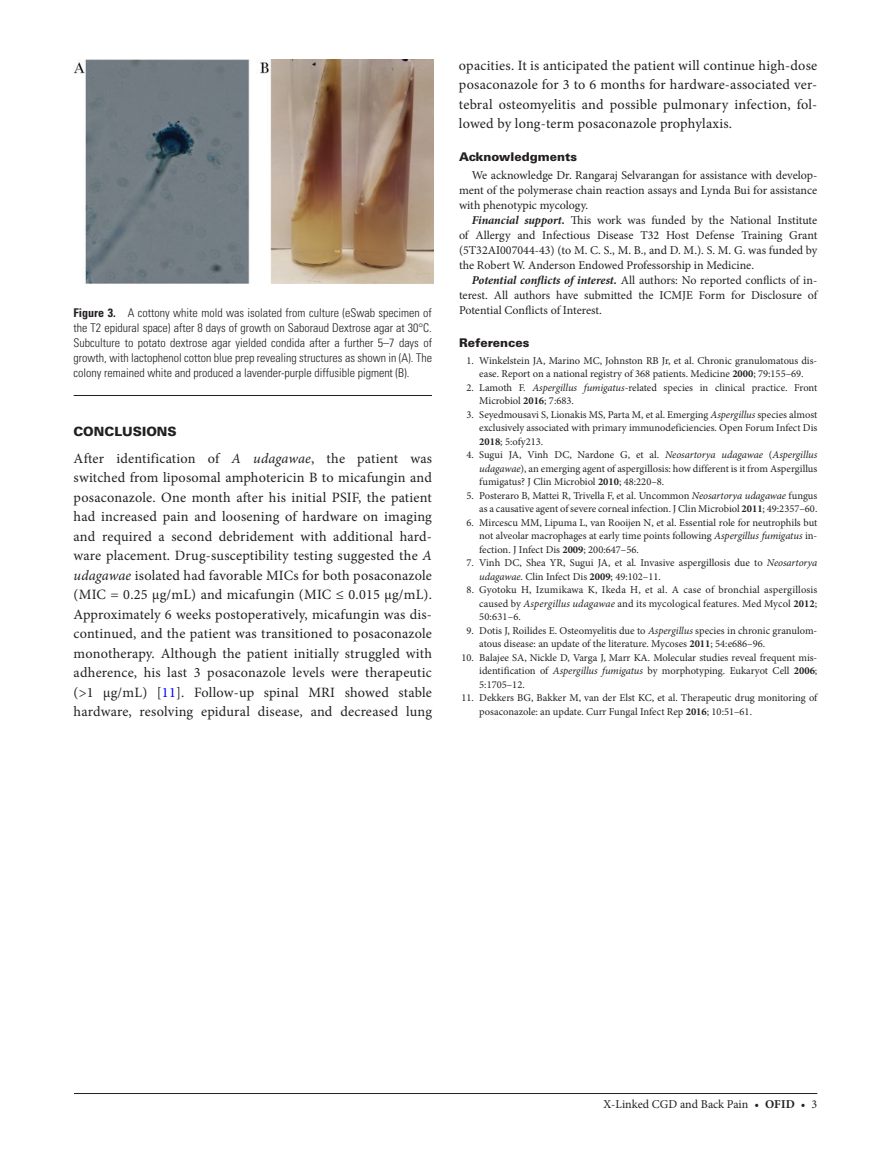
<style>
.page{position:relative;width:891px;height:1174px;background:#fff}
.page>*{position:absolute;margin:0;border:0;box-sizing:border-box;transform-origin:0 0}
.t1{font:14.25px/19.5px "Minion Pro";letter-spacing:.015em;color:#231f20;text-align:justify}
.t2{font:900 12.75px "Univers LT Std";color:#231f20}
.t3{font:12px/15px "Minion Pro";letter-spacing:-.005em;color:#231f20;text-align:justify}
.t4{font:300 condensed 12px/15px "Univers LT Std";color:#231f20;text-align:justify}
.t5{font:900 12px "Univers LT Std";color:#231f20}
.t6{font:10.5px/13.5px "Minion Pro";color:#231f20;text-align:justify}
.s1{font-weight:700}
.s2{font-style:italic}
.s3{color:#00f}
.s4{font-weight:700;font-style:italic}
</style>
<div class="page">
<hr style="left:74px;top:1093px;width:743px;height:1px;background:#231f20">
<hr style="left:74px;top:395px;width:358px;height:1px;background:#231f20">
<img style="left:74px;top:59px;width:360px;height:224px">
<p class="t4" style="left:74px;top:305px;width:360px"><span class="s1">Figure 3.</span> A cottony white mold was isolated from culture (eSwab specimen of the T2 epidural space) after 8 days of growth on Saboraud Dextrose agar at 30°C.<br>Subculture to potato dextrose agar yielded condida after a further 5–7 days of growth, with lactophenol cotton blue prep revealing structures as shown in (A). The colony remained white and produced a lavender-purple diffusible pigment (B).</p>
<p class="t2" style="left:74px;top:423px;width:105px">CONCLUSIONS</p>
<p class="t1" style="left:74px;top:449px;width:360px">After identification of <span class="s2">A udagawae</span>, the patient was switched from liposomal amphotericin B to micafungin and posaconazole. One month after his initial PSIF, the patient had increased pain and loosening of hardware on imaging and required a second debridement with additional hard&shy;ware placement. Drug-susceptibility testing suggested the <span class="s2">A udagawae</span> isolated had favorable MICs for both posaconazole (MIC = 0.25 μg/mL) and micafungin (MIC ≤ 0.015 μg/mL).<br>Approximately 6 weeks postoperatively, micafungin was dis&shy;continued, and the patient was transitioned to posaconazole monotherapy. Although the patient initially struggled with adherence, his last 3 posaconazole levels were therapeutic (&gt;1 μg/mL) [<span class="s3">11</span>]. Follow-up spinal MRI showed stable hardware, resolving epidural disease, and decreased lung</p>
<p class="t1" style="left:459px;top:55px;width:360px">opacities. It is anticipated the patient will continue high-dose posaconazole for 3 to 6 months for hardware-associated ver&shy;tebral osteomyelitis and possible pulmonary infection, fol&shy;lowed by long-term posaconazole prophylaxis.</p>
<p class="t5" style="left:459px;top:149px;width:120px">Acknowledgments</p>
<p class="t3" style="left:459px;top:168px;width:360px;text-indent:13px">We acknowledge Dr. Rangaraj Selvarangan for assistance with develop&shy;ment of the polymerase chain reaction assays and Lynda Bui for assistance with phenotypic mycology.</p>
<p class="t3" style="left:459px;top:213px;width:360px;text-indent:13px"><span class="s4">Financial support.</span> This work was funded by the National Institute of Allergy and Infectious Disease T32 Host Defense Training Grant (5T32AI007044-43) (to M. C. S., M. B., and D. M.). S. M. G. was funded by the Robert W. Anderson Endowed Professorship in Medicine.</p>
<p class="t3" style="left:459px;top:273px;width:360px;text-indent:13px"><span class="s4">Potential conflicts of interest.</span> All authors: No reported conflicts of in&shy;terest. All authors have submitted the ICMJE Form for Disclosure of Potential Conflicts of Interest.</p>
<p class="t5" style="left:459px;top:335px;width:72px">References</p>
<p class="t6" style="left:466px;top:354px;width:352px;text-align:center">1. Winkelstein JA, Marino MC, Johnston RB Jr, et al. Chronic granulomatous dis&shy;ease. Report on a national registry of 368 patients. Medicine <span class="s1">2000</span>; 79:155–69.</p>
<p class="t6" style="left:479px;top:381px;width:340px;text-indent:-13px">2. Lamoth F. <span class="s2">Aspergillus fumigatus</span>-related species in clinical practice. Front<br>Microbiol <span class="s1">2016</span>; 7:683.</p>
<p class="t6" style="left:479px;top:408px;width:340px;text-indent:-13px">3. Seyedmousavi S, Lionakis MS, Parta M, et al. Emerging <span class="s2">Aspergillus</span> species almost exclusively associated with primary immunodeficiencies. Open Forum Infect Dis <span class="s1">2018</span>; 5:ofy213.</p>
<p class="t6" style="left:479px;top:448px;width:340px;text-indent:-13px">4. Sugui JA, Vinh DC, Nardone G, et al. <span class="s2">Neosartorya udagawae</span> (<span class="s2">Aspergillus udagawae</span>), an emerging agent of aspergillosis: how different is it from Aspergillus fumigatus? J Clin Microbiol <span class="s1">2010</span>; 48:220–8.</p>
<p class="t6" style="left:467px;top:489px;width:352px;text-align:right">5. Posteraro B, Mattei R, Trivella F, et al. Uncommon <span class="s2">Neosartorya udagawae</span> fungus as a causative agent of severe corneal infection. J Clin Microbiol <span class="s1">2011</span>; 49:2357–60.</p>
<p class="t6" style="left:479px;top:516px;width:340px;text-indent:-13px">6. Mircescu MM, Lipuma L, van Rooijen N, et al. Essential role for neutrophils but not alveolar macrophages at early time points following <span class="s2">Aspergillus fumigatus</span> in&shy;fection. J Infect Dis <span class="s1">2009</span>; 200:647–56.</p>
<p class="t6" style="left:479px;top:556px;width:340px;text-indent:-13px">7. Vinh DC, Shea YR, Sugui JA, et al. Invasive aspergillosis due to <span class="s2">Neosartorya udagawae</span>. Clin Infect Dis <span class="s1">2009</span>; 49:102–11.</p>
<p class="t6" style="left:479px;top:583px;width:340px;text-indent:-13px">8. Gyotoku H, Izumikawa K, Ikeda H, et al. A case of bronchial aspergillosis caused by <span class="s2">Aspergillus udagawae</span> and its mycological features. Med Mycol <span class="s1">2012</span>; 50:631–6.</p>
<p class="t6" style="left:479px;top:624px;width:340px;text-indent:-13px">9. Dotis J, Roilides E. Osteomyelitis due to <span class="s2">Aspergillus</span> species in chronic granulom&shy;atous disease: an update of the literature. Mycoses <span class="s1">2011</span>; 54:e686–96.</p>
<p class="t6" style="left:479px;top:651px;width:340px;text-indent:-18px">10. Balajee SA, Nickle D, Varga J, Marr KA. Molecular studies reveal frequent mis&shy;identification of <span class="s2">Aspergillus fumigatus</span> by morphotyping. Eukaryot Cell <span class="s1">2006</span>; 5:1705–12.</p>
<p class="t6" style="left:479px;top:691px;width:340px;text-indent:-18px">11. Dekkers BG, Bakker M, van der Elst KC, et al. Therapeutic drug monitoring of posaconazole: an update. Curr Fungal Infect Rep <span class="s1">2016</span>; 10:51–61.</p>
<p class="t3" style="left:603px;top:1096px;width:215px">X-Linked CGD and Back Pain • <span class="s1">ofid</span> • 3</p>
</div>
